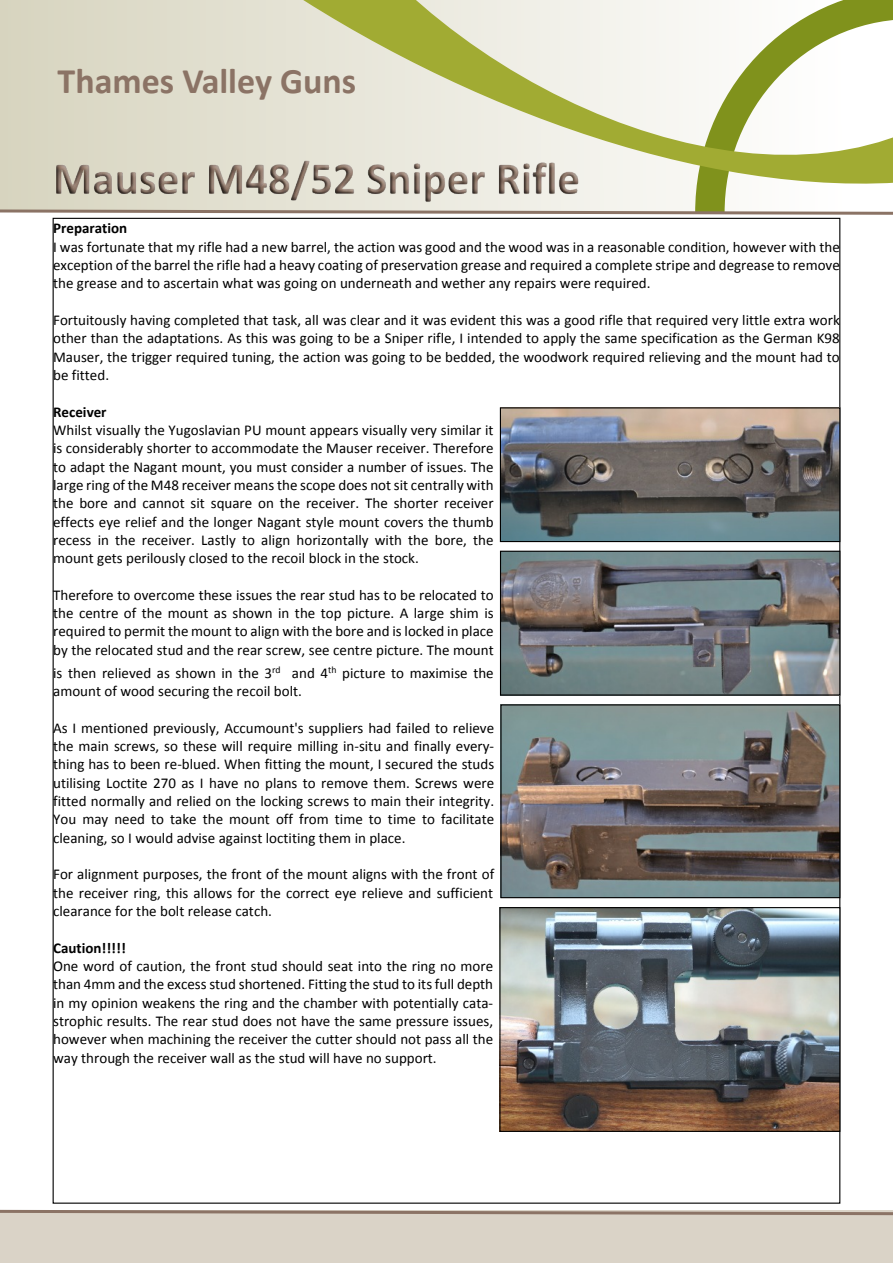
<style>
.page{position:relative;width:893px;height:1263px;background:#fff}
.page>*{position:absolute;margin:0;border:0;box-sizing:border-box;transform-origin:0 0}
.t1{font:700 36px "Calibri";color:#8b7365}
.t2{font:15px/18.3px "Calibri";color:#000;text-align:justify}
.t3{font:700 15px "Calibri";color:#000}
</style>
<div class="page">
<svg style="left:285px;top:217px;width:556px;height:6px"></svg>
<svg style="left:0;top:0;width:893px;height:215px"></svg>
<img style="left:53px;top:148px;width:545px;height:57px">
<div style="left:0;top:1210px;width:893px;height:53px;background:#dad3c7"></div>
<svg style="left:0;top:1209px;width:893px;height:7px"></svg>
<img style="left:502px;top:409px;width:336px;height:131px">
<div style="left:500px;top:407px;width:340px;height:135px;border:1px solid #000"></div>
<img style="left:502px;top:553px;width:336px;height:141px">
<div style="left:500px;top:551px;width:340px;height:145px;border:1px solid #000"></div>
<img style="left:502px;top:706px;width:336px;height:190px">
<div style="left:500px;top:704px;width:340px;height:194px;border:1px solid #000"></div>
<img style="left:501px;top:909px;width:337px;height:221px">
<div style="left:499px;top:907px;width:341px;height:225px;border:1px solid #000"></div>
<h1 class="t1" style="left:58px;top:66px;width:300px">Thames Valley Guns</h1>
<p class="t3" style="left:53px;top:222px;width:76px">Preparation</p>
<p class="t2" style="left:53px;top:239px;width:788px">I was fortunate that my rifle had a new barrel, the action was good and the wood was in a reasonable condition, however with the exception of the barrel the rifle had a heavy coating of preservation grease and required a complete stripe and degrease to remove the grease and to ascertain what was going on underneath and wether any repairs were required.</p>
<p class="t2" style="left:53px;top:312px;width:788px">Fortuitously having completed that task, all was clear and it was evident this was a good rifle that required very little extra work other than the adaptations. As this was going to be a Sniper rifle, I intended to apply the same specification as the German K98<br>Mauser, the trigger required tuning, the action was going to be bedded, the woodwork required relieving and the mount had to be fitted.</p>
<p class="t3" style="left:53px;top:405px;width:55px">Receiver</p>
<p class="t2" style="left:53px;top:422px;width:442px">Whilst visually the Yugoslavian PU mount appears visually very similar it is considerably shorter to accommodate the Mauser receiver. Therefore to adapt the Nagant mount, you must consider a number of issues. The large ring of the M48 receiver means the scope does not sit centrally with the bore and cannot sit square on the receiver. The shorter receiver effects eye relief and the longer Nagant style mount covers the thumb recess in the receiver. Lastly to align horizontally with the bore, the mount gets perilously closed to the recoil block in the stock.</p>
<p class="t2" style="left:53px;top:587px;width:442px">Therefore to overcome these issues the rear stud has to be relocated to the centre of the mount as shown in the top picture. A large shim is required to permit the mount to align with the bore and is locked in place by the relocated stud and the rear screw, see centre picture. The mount</p>
<p class="t2" style="left:53px;top:665px;width:442px">is then relieved as shown in the 3<sup>rd</sup> and 4<sup>th</sup> picture to maximise the amount of wood securing the recoil bolt.</p>
<p class="t2" style="left:53px;top:720px;width:443px">As I mentioned previously, Accumount's suppliers had failed to relieve the main screws, so these will require milling in-situ and finally every&shy;thing has to been re-blued. When fitting the mount, I secured the studs utilising Loctite 270 as I have no plans to remove them. Screws were fitted normally and relied on the locking screws to main their integrity.<br>You may need to take the mount off from time to time to facilitate cleaning, so I would advise against loctiting them in place.</p>
<p class="t2" style="left:53px;top:866px;width:443px">For alignment purposes, the front of the mount aligns with the front of the receiver ring, this allows for the correct eye relieve and sufficient clearance for the bolt release catch.</p>
<p class="t3" style="left:53px;top:941px;width:74px">Caution!!!!!</p>
<p class="t2" style="left:53px;top:958px;width:442px">One word of caution, the front stud should seat into the ring no more than 4mm and the excess stud shortened. Fitting the stud to its full depth in my opinion weakens the ring and the chamber with potentially cata&shy;strophic results. The rear stud does not have the same pressure issues, however when machining the receiver the cutter should not pass all the way through the receiver wall as the stud will have no support.</p>
</div>
